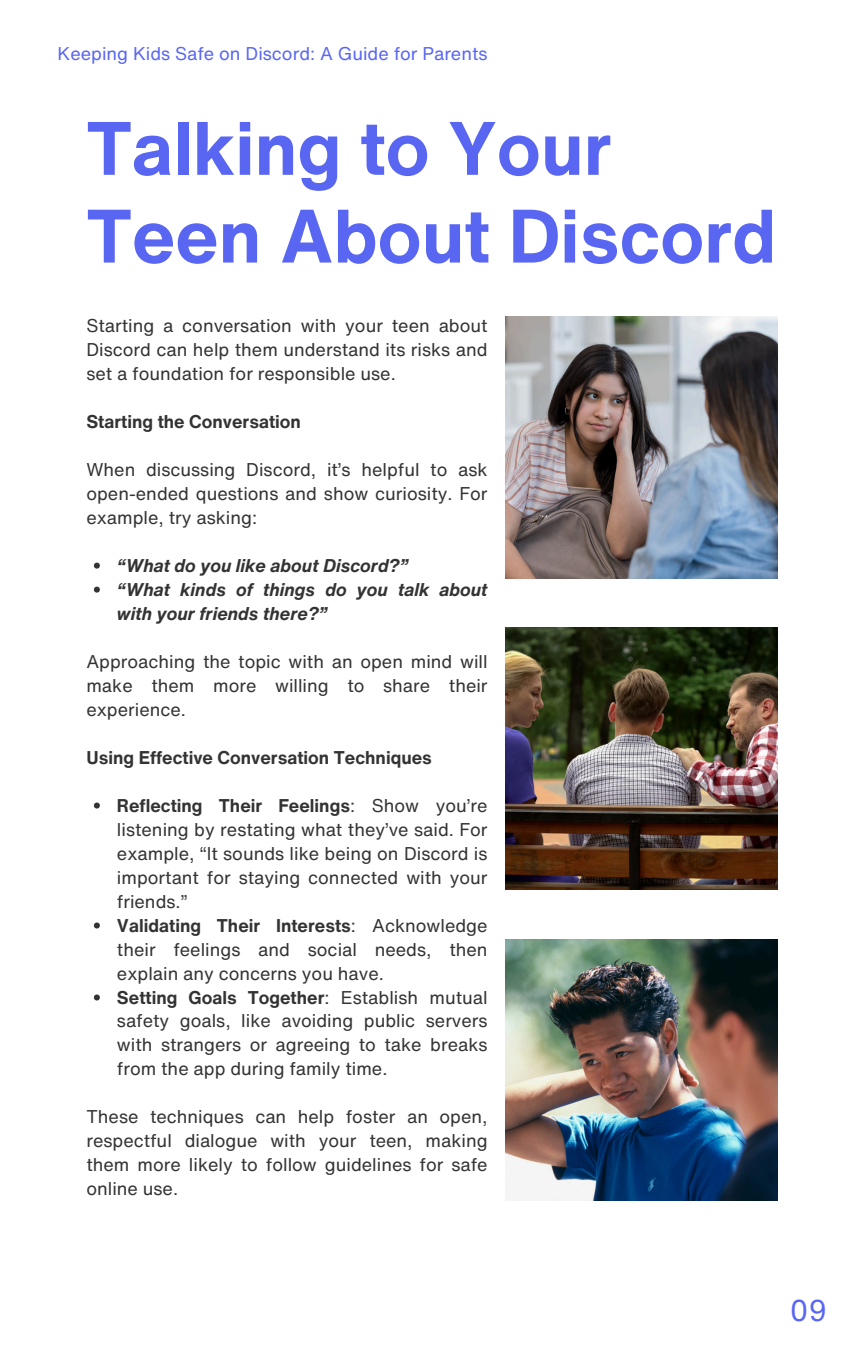
<style>
.page{position:relative;width:864px;height:1350px;background:#fff}
.page>*{position:absolute;margin:0;border:0;box-sizing:border-box;transform-origin:0 0}
.t1{font:700 74.25px/87.8px "Helvetica Now Text";color:#5966f2}
.t2{font:29.25px "Helvetica Now Text";color:#5966f2}
.t3{font:18px/24.1px "Helvetica Now Text";color:#333;text-align:justify}
.t4{font:italic 700 18px/24.1px "Helvetica Now Text";color:#333}
.t5{font:700 18px "Helvetica Now Text";color:#333}
.t6{font:18px "Helvetica Now Text";color:#5966f2}
.s1{font-weight:700}
</style>
<div class="page">
<img style="left:506px;top:317px;width:272px;height:262px">
<svg style="left:94px;top:563px;width:6px;height:6px"></svg>
<svg style="left:94px;top:587px;width:6px;height:6px"></svg>
<svg style="left:94px;top:803px;width:6px;height:6px"></svg>
<svg style="left:94px;top:923px;width:6px;height:6px"></svg>
<svg style="left:94px;top:995px;width:6px;height:6px"></svg>
<img style="left:506px;top:628px;width:272px;height:261px">
<img style="left:506px;top:939px;width:272px;height:262px">
<p class="t6" style="left:58px;top:40px;width:432px">Keeping Kids Safe on Discord: A Guide for Parents</p>
<h1 class="t1" style="left:86px;top:103px;width:692px">Talking to Your<br>Teen About Discord</h1>
<p class="t3" style="left:86px;top:313px;width:403px">Starting a conversation with your teen about Discord can help them understand its risks and set a foundation for responsible use.</p>
<h2 class="t5" style="left:86px;top:408px;width:216px">Starting the Conversation</h2>
<p class="t3" style="left:86px;top:457px;width:403px">When discussing Discord, it’s helpful to ask open-ended questions and show curiosity. For example, try asking:</p>
<p class="t4" style="left:117px;top:553px;width:293px">“What do you like about Discord?”</p>
<p class="t4" style="left:117px;top:577px;width:372px">“What kinds of things do you talk about with your friends there?”</p>
<p class="t3" style="left:86px;top:649px;width:403px">Approaching the topic with an open mind will make them more willing to share their experience.</p>
<h2 class="t5" style="left:86px;top:744px;width:347px">Using Effective Conversation Techniques</h2>
<p class="t3" style="left:117px;top:793px;width:372px"><span class="s1">Reflecting Their Feelings</span>: Show you’re listening by restating what they’ve said. For example, “It sounds like being on Discord is important for staying connected with your friends.”</p>
<p class="t3" style="left:117px;top:913px;width:372px"><span class="s1">Validating Their Interests</span>: Acknowledge their feelings and social needs, then explain any concerns you have.</p>
<p class="t3" style="left:117px;top:985px;width:372px"><span class="s1">Setting Goals Together</span>: Establish mutual safety goals, like avoiding public servers with strangers or agreeing to take breaks from the app during family time.</p>
<p class="t3" style="left:86px;top:1105px;width:403px">These techniques can help foster an open, respectful dialogue with your teen, making them more likely to follow guidelines for safe online use.</p>
<p class="t2" style="left:790px;top:1288px;width:39px">09</p>
</div>
